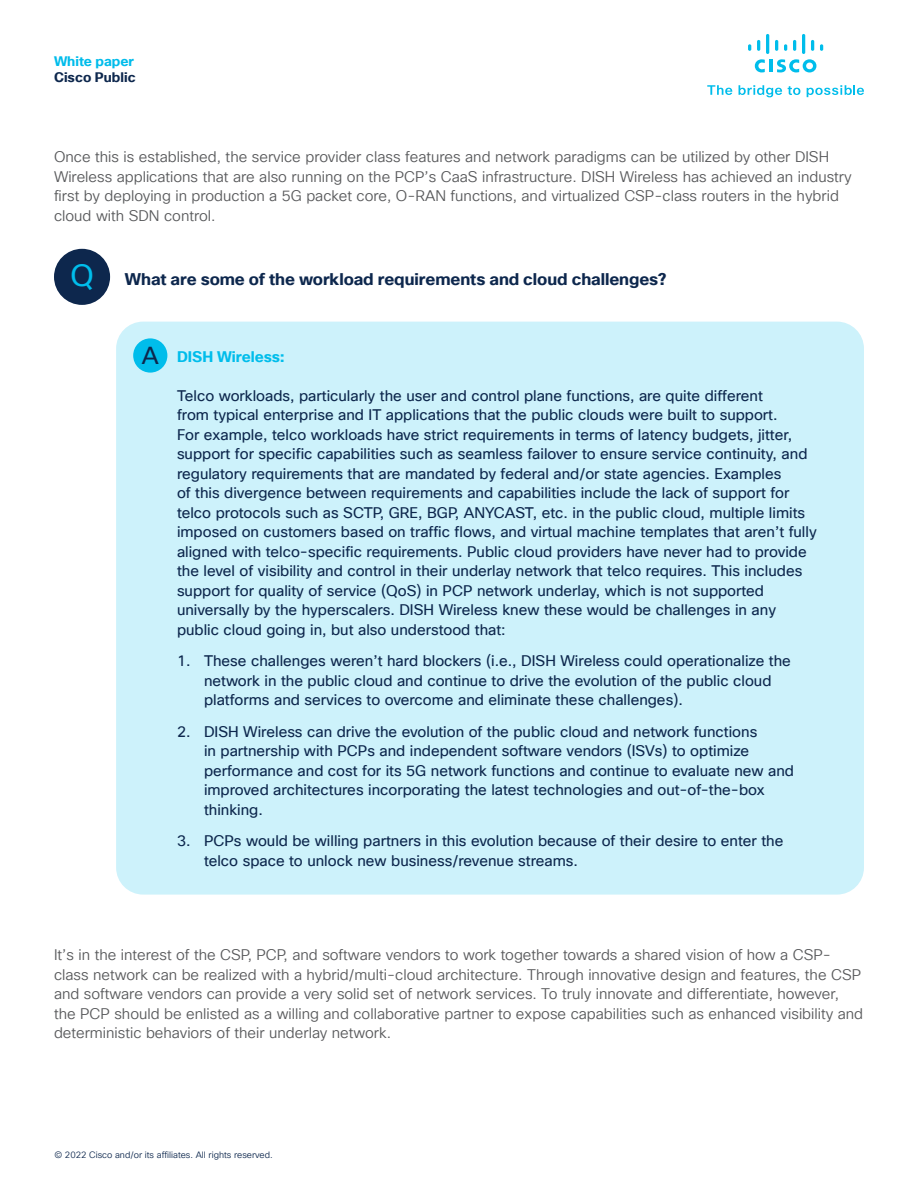
<style>
.page{position:relative;width:918px;height:1188px;background:#fff}
.page>*{position:absolute;margin:0;border:0;box-sizing:border-box;transform-origin:0 0}
.t1{font:24px "Cisco Sans TT";color:#0d274d}
.t2{font:700 16.5px "Cisco Sans TT";letter-spacing:-.005em;color:#0d274d}
.t3{font:15px/19.5px "Cisco Sans TT";color:#0d274d}
.t4{font:15px/19.5px "Cisco Sans TT Light";color:#58595b}
.t5{font:700 15px "Cisco Sans TT";color:#00bdeb}
.t6{font:700 13.5px "Cisco Sans TT";color:#0d274d}
.t7{font:700 13.5px "Cisco Sans TT";color:#00bceb}
.t8{font:9px "Cisco Sans TT Light";color:#0d274d}
.s1{font-weight:400;font-size:30px;color:#00bdeb}
</style>
<div class="page">
<svg style="left:707px;top:85px;width:25px;height:10px"></svg>
<svg style="left:739px;top:85px;width:43px;height:12px"></svg>
<svg style="left:788px;top:86px;width:12px;height:9px"></svg>
<svg style="left:807px;top:85px;width:57px;height:12px"></svg>
<hr style="left:769px;top:60px;width:4px;height:12px;background:#00bdeb">
<svg style="left:755px;top:59px;width:10px;height:13px"></svg>
<svg style="left:777px;top:59px;width:39px;height:13px"></svg>
<svg style="left:748px;top:44px;width:3px;height:7px"></svg>
<svg style="left:757px;top:40px;width:3px;height:11px"></svg>
<hr style="left:766px;top:34px;width:3px;height:20px;background:#00bdeb;border-radius:2px">
<svg style="left:775px;top:40px;width:3px;height:11px"></svg>
<svg style="left:784px;top:44px;width:3px;height:7px"></svg>
<svg style="left:793px;top:40px;width:3px;height:11px"></svg>
<hr style="left:802px;top:34px;width:3px;height:20px;background:#00bdeb;border-radius:2px">
<svg style="left:811px;top:40px;width:3px;height:11px"></svg>
<svg style="left:820px;top:44px;width:3px;height:7px"></svg>
<div style="left:116px;top:322px;width:748px;height:573px;background:#cdf2fb;border-radius:27px"></div>
<div style="left:54px;top:249px;width:56px;height:56px;background:#0d274d;border-radius:50%"></div>
<div style="left:133px;top:338px;width:34px;height:35px;background:#00bdeb;border-radius:50%"></div>
<p class="t7" style="left:54px;top:52px;width:82px">White paper</p>
<p class="t6" style="left:54px;top:69px;width:83px">Cisco Public</p>
<p class="t4" style="left:54px;top:148px;width:799px">Once this is established, the service provider class features and network paradigms can be utilized by other DISH Wireless applications that are also running on the PCP’s CaaS infrastructure. DISH Wireless has achieved an industry first by deploying in production a 5G packet core, O-RAN functions, and virtualized CSP-class routers in the hybrid cloud with SDN control.</p>
<p class="t2" style="left:70px;top:269px;width:598px"><span class="s1">Q</span> What are some of the workload requirements and cloud challenges?</p>
<h1 class="t1" style="left:142px;top:340px;width:18px">A</h1>
<p class="t5" style="left:177px;top:347px;width:109px">DISH Wireless:</p>
<p class="t3" style="left:177px;top:386px;width:641px">Telco workloads, particularly the user and control plane functions, are quite different<br>from typical enterprise and IT applications that the public clouds were built to support.<br>For example, telco workloads have strict requirements in terms of latency budgets, jitter, support for specific capabilities such as seamless failover to ensure service continuity, and regulatory requirements that are mandated by federal and/or state agencies. Examples<br>of this divergence between requirements and capabilities include the lack of support for telco protocols such as SCTP, GRE, BGP, ANYCAST, etc. in the public cloud, multiple limits imposed on customers based on traffic flows, and virtual machine templates that aren’t fully aligned with telco-specific requirements. Public cloud providers have never had to provide the level of visibility and control in their underlay network that telco requires. This includes support for quality of service (QoS) in PCP network underlay, which is not supported universally by the hyperscalers. DISH Wireless knew these would be challenges in any public cloud going in, but also understood that:</p>
<p class="t3" style="left:204px;top:652px;width:588px;text-indent:-27px">1. These challenges weren’t hard blockers (i.e., DISH Wireless could operationalize the network in the public cloud and continue to drive the evolution of the public cloud platforms and services to overcome and eliminate these challenges).</p>
<p class="t3" style="left:204px;top:722px;width:592px;text-indent:-27px">2. DISH Wireless can drive the evolution of the public cloud and network functions<br>in partnership with PCPs and independent software vendors (ISVs) to optimize performance and cost for its 5G network functions and continue to evaluate new and improved architectures incorporating the latest technologies and out-of-the-box thinking.</p>
<p class="t3" style="left:204px;top:832px;width:581px;text-indent:-27px">3. PCPs would be willing partners in this evolution because of their desire to enter the telco space to unlock new business/revenue streams.</p>
<p class="t4" style="left:54px;top:946px;width:811px">It’s in the interest of the CSP, PCP, and software vendors to work together towards a shared vision of how a CSP&shy;class network can be realized with a hybrid/multi-cloud architecture. Through innovative design and features, the CSP and software vendors can provide a very solid set of network services. To truly innovate and differentiate, however, the PCP should be enlisted as a willing and collaborative partner to expose capabilities such as enhanced visibility and deterministic behaviors of their underlay network.</p>
<p class="t8" style="left:54px;top:1149px;width:220px">© 2022 Cisco and/or its affiliates. All rights reserved.</p>
</div>
